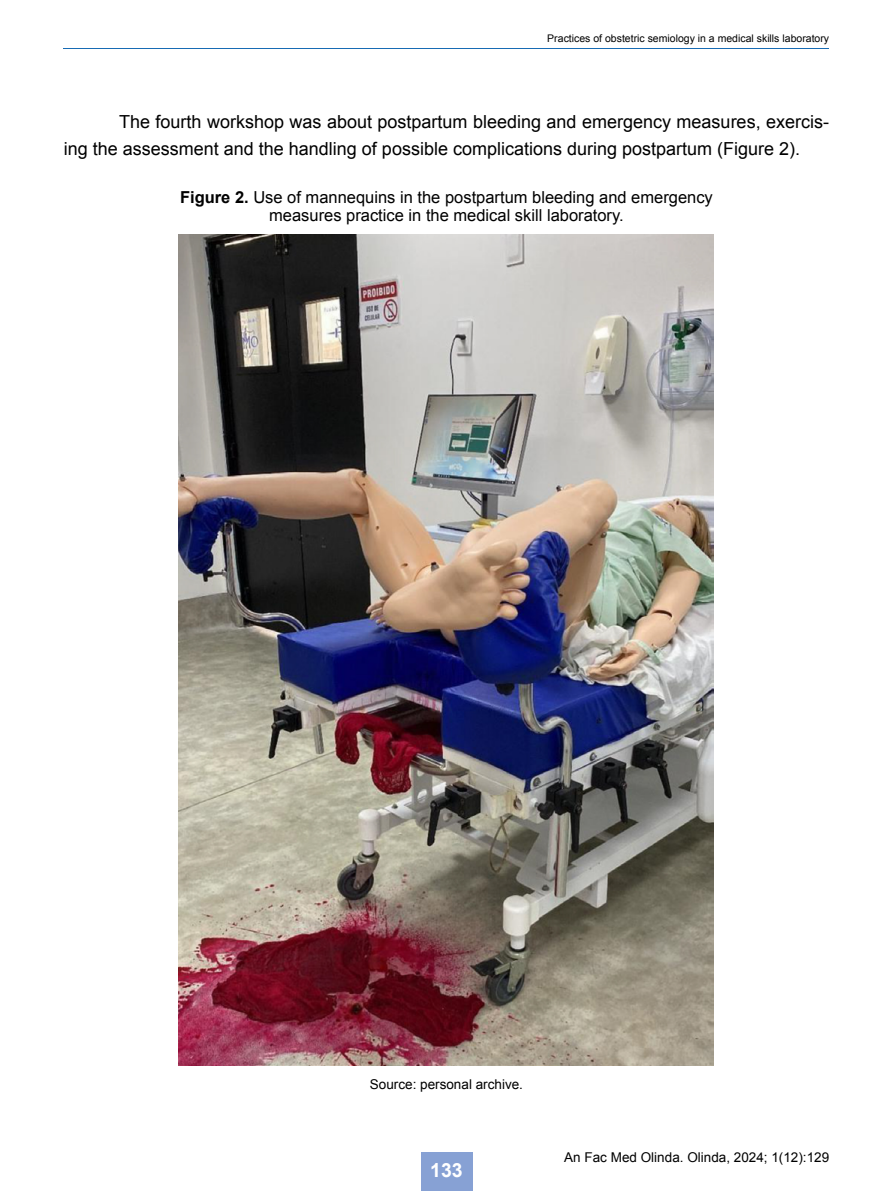
<style>
.page{position:relative;width:893px;height:1191px;background:#fff}
.page>*{position:absolute;margin:0;border:0;box-sizing:border-box;transform-origin:0 0}
.t1{font:700 19.5px "Arial";color:#fff}
.t2{font:18px/27px "Arial";color:#000}
.t3{font:16.5px/18px "Arial";color:#000;text-align:center}
.t4{font:13.5px "Arial";color:#000}
.t5{font:10.5px "Arial";color:#000}
.s1{font-weight:700}
</style>
<div class="page">
<div style="left:421px;top:1152px;width:51px;height:39px;background:#87a1d4"></div>
<hr style="left:64px;top:48px;width:765px;height:1px;background:#176bb4">
<img style="left:179px;top:234px;width:535px;height:831px">
<p class="t5" style="left:547px;top:31px;width:283px">Practices of obstetric semiology in a medical skills laboratory</p>
<p class="t2" style="left:64px;top:108px;width:767px;text-indent:55px">The fourth workshop was about postpartum bleeding and emergency measures, exercis&shy;ing the assessment and the handling of possible complications during postpartum (Figure 2).</p>
<p class="t3" style="left:180px;top:188px;width:534px"><span class="s1">Figure 2.</span> Use of mannequins in the postpartum bleeding and emergency measures practice in the medical skill laboratory.</p>
<p class="t4" style="left:370px;top:1075px;width:155px">Source: personal archive.</p>
<p class="t1" style="left:430px;top:1157px;width:34px">133</p>
<p class="t4" style="left:564px;top:1148px;width:266px">An Fac Med Olinda. Olinda, 2024; 1(12):129</p>
</div>
